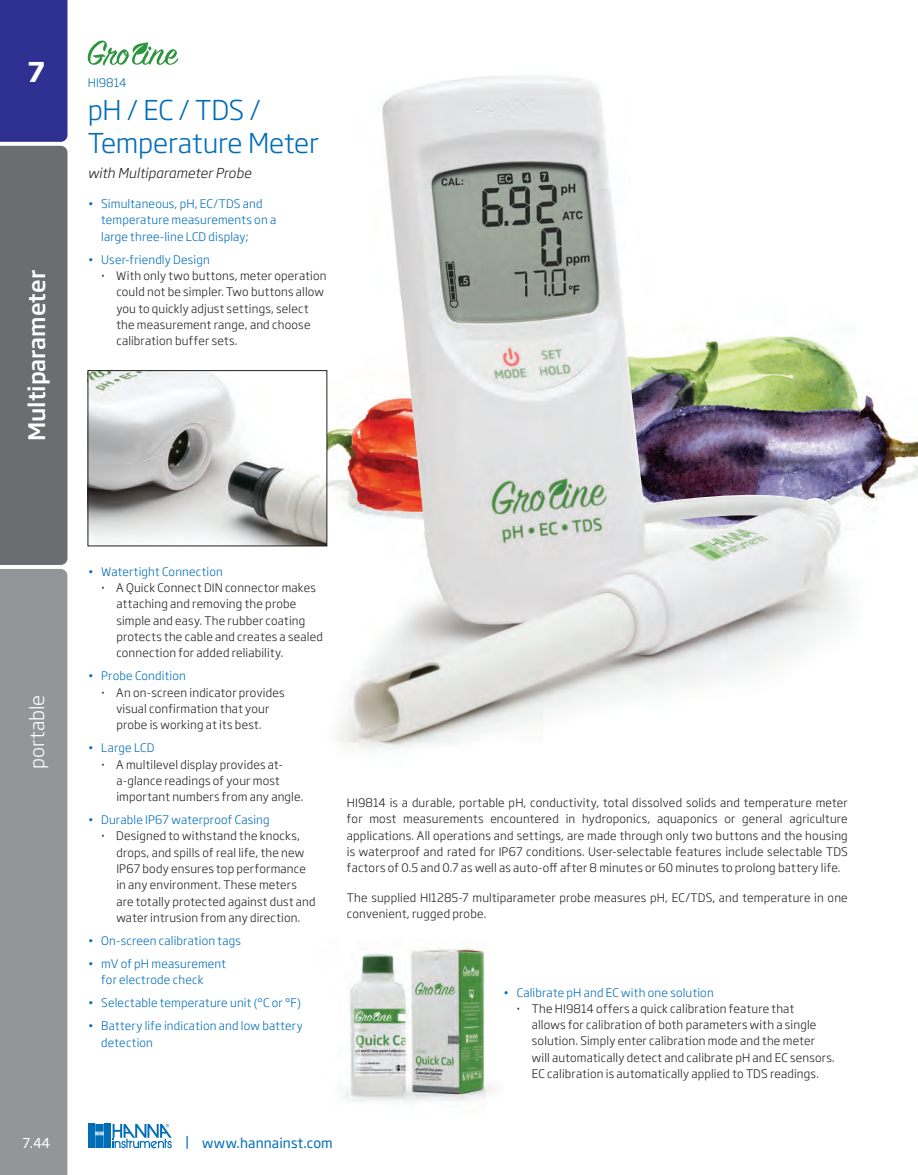
<style>
.page{position:relative;width:918px;height:1175px;background:#fff}
.page>*{position:absolute;margin:0;border:0;box-sizing:border-box;transform-origin:0 0}
.n-Meter_Title{font:300 27px/32.5px "Soho Gothic Pro";letter-spacing:-.01em;color:#006db7}
.t1{font:700 27px "Soho Gothic Pro";color:#fff}
.t2{font:500 22.5px "Soho Gothic Pro";letter-spacing:-.005em;color:#fff}
.t3{font:300 19.5px "Soho Gothic Pro";letter-spacing:-.005em;color:#fff}
.n-Meter_Subtitle{font:italic 300 13.5px "Soho Gothic Pro";letter-spacing:.005em;color:#231f20}
.t4{font:13.5px "Soho Gothic Pro";letter-spacing:.005em;color:#006db7}
.t5{font:13.5px "Soho Gothic Pro";color:#fff}
.n-body_text{font:300 11.7px/16.2px "Soho Gothic Pro";letter-spacing:.015em;color:#231f20}
.n-Meter_code_text_he{font:300 11.7px/16.4px "Soho Gothic Pro";letter-spacing:.015em;color:#006db7}
.s1{font-weight:500}
</style>
<div class="page">
<img style="left:327px;top:361px;width:591px;height:169px">
<img style="left:90px;top:372px;width:235px;height:172px">
<div style="left:88px;top:370px;width:239px;height:176px;border:1px solid #231f20"></div>
<img style="left:345px;top:948px;width:148px;height:154px">
<svg style="left:88px;top:40px;width:90px;height:26px"></svg>
<img style="left:352px;top:76px;width:490px;height:668px">
<svg style="left:0;top:0;width:68px;height:1174px;background:#7a7c8a"></svg>
<svg style="left:88px;top:1124px;width:84px;height:24px"></svg>
<h1 class="t1" style="left:28px;top:50px;width:19px">7</h1>
<h2 class="t2" style="left:19px;top:441px;width:172px;rotate:-90deg">Multiparameter</h2>
<p class="n-Meter_code_text_he" style="left:88px;top:74px;width:40px">HI9814</p>
<p class="n-Meter_Title" style="left:88px;top:92px;width:233px">pH / EC / TDS /<br>Temperature Meter</p>
<p class="n-Meter_Subtitle" style="left:88px;top:163px;width:165px">with Multiparameter Probe</p>
<p class="n-Meter_code_text_he" style="left:101px;top:195px;width:177px;text-indent:-14px">• Simultaneous, pH, EC/TDS and temperature measurements on a large three-line LCD display;</p>
<p class="n-Meter_code_text_he" style="left:88px;top:250px;width:124px">• User-friendly Design</p>
<p class="n-body_text" style="left:116px;top:267px;width:212px;text-indent:-15px"><span class="s1">·</span> With only two buttons, meter operation could not be simpler. Two buttons allow you to quickly adjust settings, select the measurement range, and choose calibration buffer sets.</p>
<h3 class="t3" style="left:22px;top:768px;width:75px;rotate:-90deg">portable</h3>
<p class="n-Meter_code_text_he" style="left:88px;top:562px;width:137px">• Watertight Connection</p>
<p class="n-body_text" style="left:116px;top:579px;width:208px;text-indent:-15px"><span class="s1">·</span> A Quick Connect DIN connector makes attaching and removing the probe simple and easy. The rubber coating protects the cable and creates a sealed connection for added reliability.</p>
<p class="n-Meter_code_text_he" style="left:88px;top:667px;width:100px">• Probe Condition</p>
<p class="n-body_text" style="left:116px;top:683px;width:170px;text-indent:-15px"><span class="s1">·</span> An on-screen indicator provides visual confirmation that your probe is working at its best.</p>
<p class="n-Meter_code_text_he" style="left:88px;top:739px;width:68px">• Large LCD</p>
<p class="n-body_text" style="left:116px;top:755px;width:188px;text-indent:-15px"><span class="s1">·</span> A multilevel display provides at&shy;a-glance readings of your most important numbers from any angle.</p>
<p class="n-Meter_code_text_he" style="left:88px;top:811px;width:184px">• Durable IP67 waterproof Casing</p>
<p class="n-body_text" style="left:116px;top:827px;width:201px;text-indent:-15px"><span class="s1">·</span> Designed to withstand the knocks, drops, and spills of real life, the new IP67 body ensures top performance in any environment. These meters are totally protected against dust and water intrusion from any direction.</p>
<p class="n-Meter_code_text_he" style="left:88px;top:931px;width:155px">• On-screen calibration tags</p>
<p class="n-Meter_code_text_he" style="left:101px;top:954px;width:126px;text-indent:-14px">• mV of pH measurement for electrode check</p>
<p class="n-Meter_code_text_he" style="left:88px;top:994px;width:215px">• Selectable temperature unit (°C or °F)</p>
<p class="n-Meter_code_text_he" style="left:101px;top:1017px;width:203px;text-indent:-14px">• Battery life indication and low battery detection</p>
<p class="n-body_text" style="left:347px;top:794px;width:502px;text-align:justify">HI9814 is a durable, portable pH, conductivity, total dissolved solids and temperature meter for most measurements encountered in hydroponics, aquaponics or general agriculture applications. All operations and settings, are made through only two buttons and the housing is waterproof and rated for IP67 conditions. User-selectable features include selectable TDS factors of 0.5 and 0.7 as well as auto-off after 8 minutes or 60 minutes to prolong battery life.</p>
<p class="n-body_text" style="left:347px;top:889px;width:502px">The supplied HI1285-7 multiparameter probe measures pH, EC/TDS, and temperature in one convenient, rugged probe.</p>
<p class="n-Meter_code_text_he" style="left:503px;top:983px;width:212px">• Calibrate pH and EC with one solution</p>
<p class="n-body_text" style="left:532px;top:999px;width:304px;text-indent:-15px"><span class="s1">·</span> The HI9814 offers a quick calibration feature that<br>allows for calibration of both parameters with a single solution. Simply enter calibration mode and the meter will automatically detect and calibrate pH and EC sensors.<br>EC calibration is automatically applied to TDS readings.</p>
<p class="t5" style="left:23px;top:1132px;width:29px">7.44</p>
<p class="t4" style="left:185px;top:1132px;width:149px">| www.hannainst.com</p>
</div>
